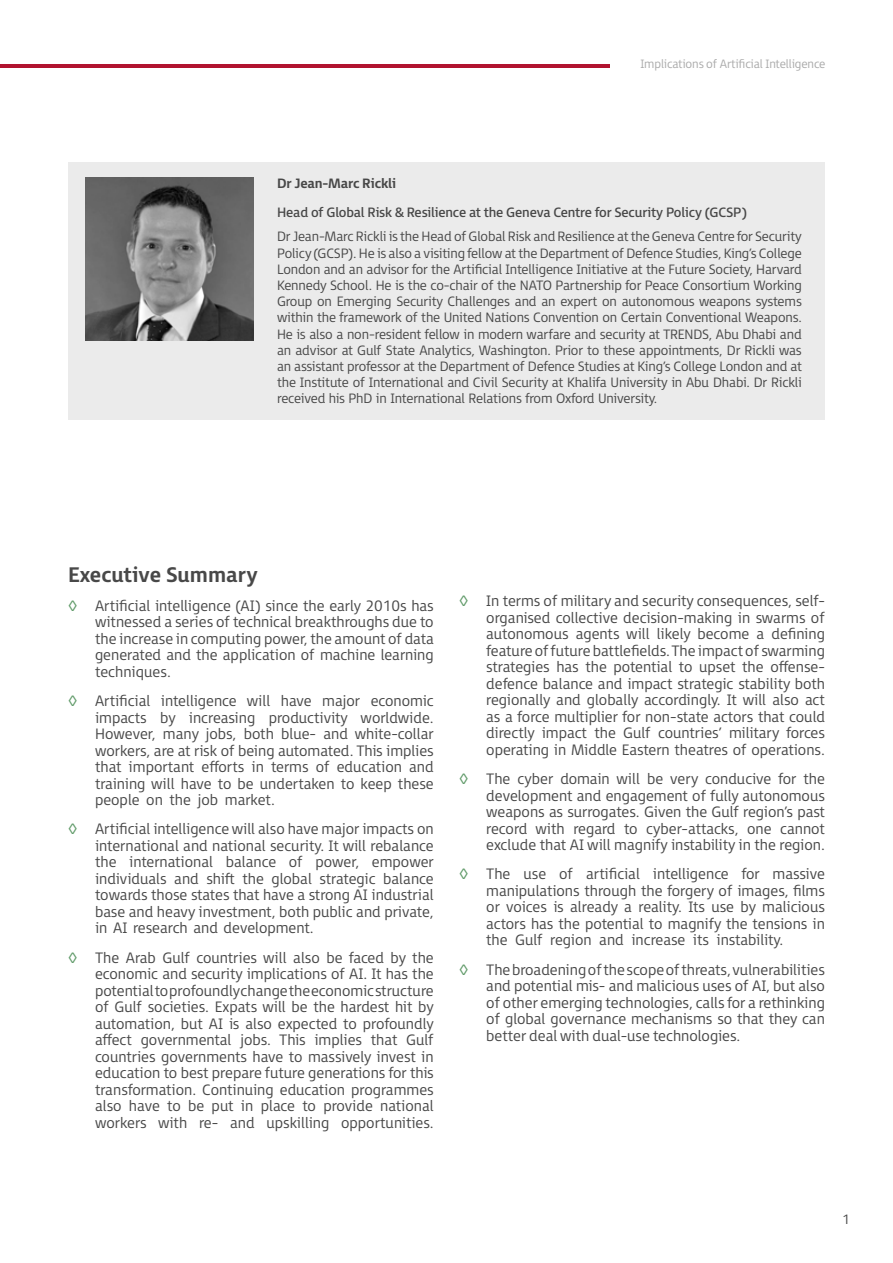
<style>
.page{position:relative;width:893px;height:1263px;background:#fff}
.page>*{position:absolute;margin:0;border:0;box-sizing:border-box;transform-origin:0 0}
.t1{font:700 21px "FS Millbank";color:#484848}
.t2{font:300 15px/16.5px "FS Millbank";color:#484848;text-align:justify}
.t3{font:300 13.5px/16.2px "FS Millbank";letter-spacing:-.01em;color:#484848;text-align:justify}
.t4{font:13.5px "FS Millbank";letter-spacing:-.01em;color:#484848}
.t5{font:700 13.5px "FS Millbank";letter-spacing:-.01em;color:#484848}
.t6{font:300 12px "FS Millbank";letter-spacing:-.01em;color:#aaa}
.s1{color:#619b6a}
</style>
<div class="page">
<hr style="left:0;top:64px;width:609px;height:4px;background:#b1132f">
<div style="left:68px;top:162px;width:757px;height:257px;background:#ebebeb"></div>
<img style="left:86px;top:178px;width:167px;height:163px">
<p class="t6" style="left:640px;top:54px;width:187px">Implications of Artificial Intelligence</p>
<p class="t5" style="left:277px;top:172px;width:120px">Dr Jean-Marc Rickli</p>
<p class="t4" style="left:277px;top:201px;width:471px">Head of Global Risk &amp; Resilience at the Geneva Centre for Security Policy (GCSP)</p>
<p class="t3" style="left:277px;top:227px;width:526px">Dr Jean-Marc Rickli is the Head of Global Risk and Resilience at the Geneva Centre for Security Policy (GCSP). He is also a visiting fellow at the Department of Defence Studies, King’s College London and an advisor for the Artificial Intelligence Initiative at the Future Society, Harvard Kennedy School. He is the co-chair of the NATO Partnership for Peace Consortium Working Group on Emerging Security Challenges and an expert on autonomous weapons systems within the framework of the United Nations Convention on Certain Conventional Weapons.<br>He is also a non-resident fellow in modern warfare and security at TRENDS, Abu Dhabi and an advisor at Gulf State Analytics, Washington. Prior to these appointments, Dr Rickli was an assistant professor at the Department of Defence Studies at King’s College London and at the Institute of International and Civil Security at Khalifa University in Abu Dhabi. Dr Rickli received his PhD in International Relations from Oxford University.</p>
<h1 class="t1" style="left:68px;top:557px;width:191px">Executive Summary</h1>
<p class="t2" style="left:95px;top:595px;width:340px;text-indent:-27px"><span class="s1">◊</span> Artificial intelligence (AI) since the early 2010s has witnessed a series of technical breakthroughs due to the increase in computing power, the amount of data generated and the application of machine learning techniques.</p>
<p class="t2" style="left:95px;top:691px;width:340px;text-indent:-27px"><span class="s1">◊</span> Artificial intelligence will have major economic impacts by increasing productivity worldwide.<br>However, many jobs, both blue- and white-collar workers, are at risk of being automated. This implies that important efforts in terms of education and training will have to be undertaken to keep these people on the job market.</p>
<p class="t2" style="left:95px;top:819px;width:340px;text-indent:-27px"><span class="s1">◊</span> Artificial intelligence will also have major impacts on international and national security. It will rebalance the international balance of power, empower individuals and shift the global strategic balance towards those states that have a strong AI industrial base and heavy investment, both public and private, in AI research and development.</p>
<p class="t2" style="left:95px;top:947px;width:340px;text-indent:-27px"><span class="s1">◊</span> The Arab Gulf countries will also be faced by the economic and security implications of AI. It has the potential to profoundly change the economic structure of Gulf societies. Expats will be the hardest hit by automation, but AI is also expected to profoundly affect governmental jobs. This implies that Gulf countries governments have to massively invest in education to best prepare future generations for this transformation. Continuing education programmes also have to be put in place to provide national workers with re- and upskilling opportunities.</p>
<p class="t2" style="left:486px;top:591px;width:340px;text-indent:-27px"><span class="s1">◊</span> In terms of military and security consequences, self&shy;organised collective decision-making in swarms of autonomous agents will likely become a defining feature of future battlefields. The impact of swarming strategies has the potential to upset the offense&shy;defence balance and impact strategic stability both regionally and globally accordingly. It will also act as a force multiplier for non-state actors that could directly impact the Gulf countries’ military forces operating in Middle Eastern theatres of operations.</p>
<p class="t2" style="left:486px;top:769px;width:340px;text-indent:-27px"><span class="s1">◊</span> The cyber domain will be very conducive for the development and engagement of fully autonomous weapons as surrogates. Given the Gulf region’s past record with regard to cyber-attacks, one cannot exclude that AI will magnify instability in the region.</p>
<p class="t2" style="left:486px;top:864px;width:340px;text-indent:-27px"><span class="s1">◊</span> The use of artificial intelligence for massive manipulations through the forgery of images, films or voices is already a reality. Its use by malicious actors has the potential to magnify the tensions in the Gulf region and increase its instability.</p>
<p class="t2" style="left:486px;top:959px;width:340px;text-indent:-27px"><span class="s1">◊</span> The broadening of the scope of threats, vulnerabilities and potential mis- and malicious uses of AI, but also of other emerging technologies, calls for a rethinking of global governance mechanisms so that they can better deal with dual-use technologies.</p>
<p class="t3" style="left:842px;top:1210px;width:9px">1</p>
</div>
